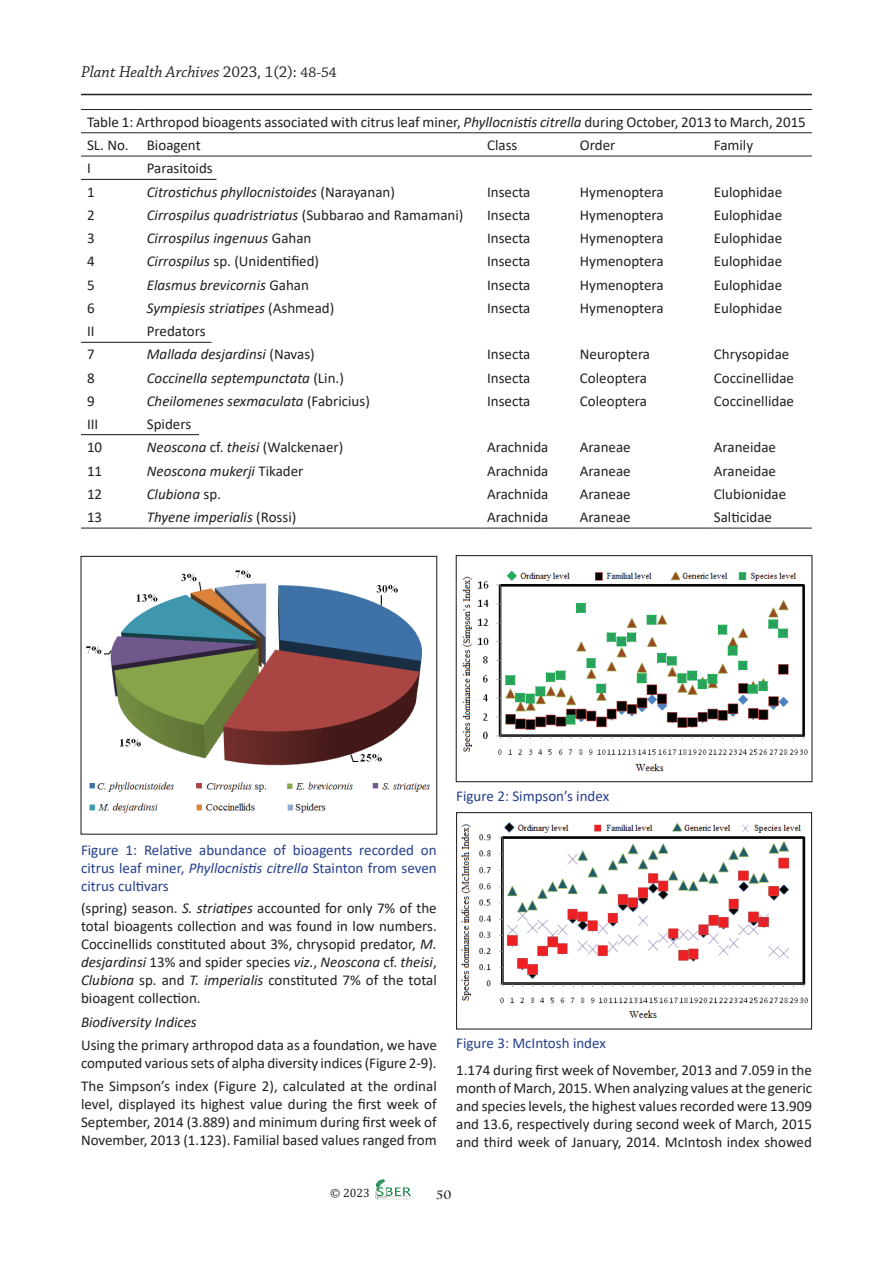
<style>
.page{position:relative;width:893px;height:1263px;background:#fff}
.page>*{position:absolute;margin:0;border:0;box-sizing:border-box;transform-origin:0 0}
.t1{font:italic 16.5px "Chaparral Pro";color:#231f20}
.t2{font:15px/18px "Calibri";color:#231f20;text-align:justify}
.t3{font:italic 15px "Calibri";color:#231f20}
.t4{font:15px/18px "Calibri";color:#253f8e}
.t5{font:12px "Cambria";color:#231f20}
.t6{font:700 12px "Charlemagne Std";color:#231f20}
.s1{font-style:normal}
.s2{font-style:normal;font-size:15px}
.s3{font-style:italic}
</style>
<div class="page">
<hr style="left:81px;top:94px;width:731px;height:1px;background:#231f20">
<img style="left:375px;top:1179px;width:36px;height:21px">
<hr style="left:81px;top:109px;width:60px;height:1px;background:#231f20">
<hr style="left:141px;top:109px;width:340px;height:1px;background:#231f20">
<hr style="left:481px;top:109px;width:93px;height:1px;background:#231f20">
<hr style="left:574px;top:109px;width:134px;height:1px;background:#231f20">
<hr style="left:708px;top:109px;width:104px;height:1px;background:#231f20">
<hr style="left:81px;top:132px;width:60px;height:1px;background:#231f20">
<hr style="left:141px;top:132px;width:340px;height:1px;background:#231f20">
<hr style="left:481px;top:132px;width:93px;height:1px;background:#231f20">
<hr style="left:574px;top:132px;width:134px;height:1px;background:#231f20">
<hr style="left:708px;top:132px;width:104px;height:1px;background:#231f20">
<hr style="left:81px;top:156px;width:60px;height:1px;background:#231f20">
<hr style="left:141px;top:156px;width:340px;height:1px;background:#231f20">
<hr style="left:481px;top:156px;width:93px;height:1px;background:#231f20">
<hr style="left:574px;top:156px;width:134px;height:1px;background:#231f20">
<hr style="left:708px;top:156px;width:104px;height:1px;background:#231f20">
<hr style="left:81px;top:528px;width:60px;height:1px;background:#231f20">
<hr style="left:141px;top:528px;width:340px;height:1px;background:#231f20">
<hr style="left:481px;top:528px;width:93px;height:1px;background:#231f20">
<hr style="left:574px;top:528px;width:134px;height:1px;background:#231f20">
<hr style="left:708px;top:528px;width:104px;height:1px;background:#231f20">
<img style="left:85px;top:570px;width:345px;height:243px">
<img style="left:462px;top:570px;width:346px;height:202px">
<div style="left:456px;top:555px;width:356px;height:227px;border:1px solid #181517"></div>
<img style="left:461px;top:822px;width:347px;height:196px">
<div style="left:456px;top:812px;width:356px;height:217px;border:1px solid #181517"></div>
<hr style="left:81px;top:179px;width:135px;height:1px;background:#181517">
<hr style="left:81px;top:342px;width:131px;height:1px;background:#181517">
<hr style="left:81px;top:434px;width:118px;height:1px;background:#181517">
<p class="t1" style="left:81px;top:63px;width:257px">Plant Health Archives <span class="s1">2023</span>, <span class="s1">: (2)1</span> <span class="s2">48-54</span></p>
<p class="t2" style="left:714px;top:110px;width:94px;line-height:23.2px;text-indent:-627px">Table 1: Arthropod bioagents associated with citrus leaf miner, <span class="s3">Phyllocnistis citrella</span> during October, 2013 to March, 2015<br>Family</p>
<p class="t2" style="left:580px;top:136px;width:37px">Order</p>
<p class="t2" style="left:487px;top:136px;width:32px">Class</p>
<p class="t2" style="left:147px;top:136px;width:55px">Bioagent</p>
<p class="t2" style="left:87px;top:136px;width:43px">SL. No.</p>
<p class="t2" style="left:87px;top:159px;width:5px">I</p>
<p class="t2" style="left:147px;top:159px;width:67px">Parasitoids</p>
<p class="t2" style="left:87px;top:182px;width:9px">1</p>
<p class="t3" style="left:147px;top:181px;width:250px">Citrostichus phyllocnistoides <span class="s1">(Narayanan)</span></p>
<p class="t2" style="left:487px;top:182px;width:45px">Insecta</p>
<p class="t2" style="left:580px;top:182px;width:85px">Hymenoptera</p>
<p class="t2" style="left:714px;top:182px;width:70px">Eulophidae</p>
<p class="t2" style="left:87px;top:205px;width:9px">2</p>
<p class="t3" style="left:147px;top:204px;width:318px">Cirrospilus quadristriatus <span class="s1">(Subbarao and Ramamani)</span></p>
<p class="t2" style="left:487px;top:205px;width:45px">Insecta</p>
<p class="t2" style="left:580px;top:205px;width:85px">Hymenoptera</p>
<p class="t2" style="left:714px;top:205px;width:70px">Eulophidae</p>
<p class="t2" style="left:87px;top:229px;width:9px">3</p>
<p class="t3" style="left:147px;top:228px;width:166px">Cirrospilus ingenuus <span class="s1">Gahan</span></p>
<p class="t2" style="left:487px;top:229px;width:45px">Insecta</p>
<p class="t2" style="left:580px;top:229px;width:85px">Hymenoptera</p>
<p class="t2" style="left:714px;top:229px;width:70px">Eulophidae</p>
<p class="t2" style="left:87px;top:252px;width:9px">4</p>
<p class="t2" style="left:147px;top:252px;width:174px"><span class="s3">Cirrospilus</span> sp (. Unidentified)</p>
<p class="t2" style="left:487px;top:252px;width:45px">Insecta</p>
<p class="t2" style="left:580px;top:252px;width:85px">Hymenoptera</p>
<p class="t2" style="left:714px;top:252px;width:70px">Eulophidae</p>
<p class="t2" style="left:87px;top:275px;width:9px">5</p>
<p class="t3" style="left:147px;top:274px;width:164px">Elasmus brevicornis <span class="s1">Gahan</span></p>
<p class="t2" style="left:487px;top:275px;width:45px">Insecta</p>
<p class="t2" style="left:580px;top:275px;width:85px">Hymenoptera</p>
<p class="t2" style="left:714px;top:275px;width:70px">Eulophidae</p>
<p class="t2" style="left:87px;top:298px;width:9px">6</p>
<p class="t3" style="left:147px;top:297px;width:189px">Sympiesis striatipes <span class="s1">(Ashmead)</span></p>
<p class="t2" style="left:487px;top:298px;width:45px">Insecta</p>
<p class="t2" style="left:580px;top:298px;width:85px">Hymenoptera</p>
<p class="t2" style="left:714px;top:298px;width:70px">Eulophidae</p>
<p class="t2" style="left:87px;top:322px;width:9px">II</p>
<p class="t2" style="left:147px;top:322px;width:60px">Predators</p>
<p class="t2" style="left:87px;top:345px;width:9px">7</p>
<p class="t3" style="left:147px;top:344px;width:169px">Mallada desjardinsi <span class="s1">(Navas)</span></p>
<p class="t2" style="left:487px;top:345px;width:45px">Insecta</p>
<p class="t2" style="left:580px;top:345px;width:72px">Neuroptera</p>
<p class="t2" style="left:714px;top:345px;width:77px">Chrysopidae</p>
<p class="t2" style="left:87px;top:368px;width:9px">8</p>
<p class="t3" style="left:147px;top:367px;width:199px">Coccinella septempunctata <span class="s1">(Lin ).</span></p>
<p class="t2" style="left:487px;top:368px;width:45px">Insecta</p>
<p class="t2" style="left:580px;top:368px;width:68px">Coleoptera</p>
<p class="t2" style="left:714px;top:368px;width:82px">Coccinellidae</p>
<p class="t2" style="left:87px;top:391px;width:9px">9</p>
<p class="t3" style="left:147px;top:390px;width:225px">Cheilomenes sexmaculata <span class="s1">(Fabricius)</span></p>
<p class="t2" style="left:487px;top:391px;width:45px">Insecta</p>
<p class="t2" style="left:580px;top:391px;width:68px">Coleoptera</p>
<p class="t2" style="left:714px;top:391px;width:82px">Coccinellidae</p>
<p class="t2" style="left:87px;top:415px;width:13px">III</p>
<p class="t2" style="left:147px;top:415px;width:46px">Spiders</p>
<p class="t2" style="left:87px;top:438px;width:17px">10</p>
<p class="t2" style="left:147px;top:438px;width:198px"><span class="s3">Neoscona</span> cf. <span class="s3">theisi</span> (Walckenaer)</p>
<p class="t2" style="left:487px;top:438px;width:63px">Arachnida</p>
<p class="t2" style="left:580px;top:438px;width:52px">Araneae</p>
<p class="t2" style="left:714px;top:438px;width:64px">Araneidae</p>
<p class="t2" style="left:87px;top:461px;width:17px">11</p>
<p class="t3" style="left:147px;top:460px;width:158px">Neoscona mukerji <span class="s1">Tikader</span></p>
<p class="t2" style="left:487px;top:461px;width:63px">Arachnida</p>
<p class="t2" style="left:580px;top:461px;width:52px">Araneae</p>
<p class="t2" style="left:714px;top:461px;width:64px">Araneidae</p>
<p class="t2" style="left:87px;top:484px;width:17px">12</p>
<p class="t3" style="left:147px;top:483px;width:76px">Clubiona <span class="s1">sp.</span></p>
<p class="t2" style="left:487px;top:484px;width:63px">Arachnida</p>
<p class="t2" style="left:580px;top:484px;width:52px">Araneae</p>
<p class="t2" style="left:714px;top:484px;width:74px">Clubionidae</p>
<p class="t2" style="left:87px;top:508px;width:17px">13</p>
<p class="t3" style="left:147px;top:507px;width:151px">Thyene imperialis <span class="s1">(Rossi)</span></p>
<p class="t2" style="left:487px;top:508px;width:63px">Arachnida</p>
<p class="t2" style="left:580px;top:508px;width:52px">Araneae</p>
<p class="t2" style="left:714px;top:508px;width:60px">Salticidae</p>
<p class="t4" style="left:274px;top:841px;width:14px">of</p>
<p class="t4" style="left:144px;top:841px;width:50px">Relative</p>
<p class="t4" style="left:199px;top:841px;width:69px">abundance</p>
<p class="t4" style="left:293px;top:841px;width:61px">bioagents</p>
<p class="t4" style="left:359px;top:841px;width:56px">recorded</p>
<p class="t4" style="left:81px;top:841px;width:357px">Figure<br>citrus leaf miner, <span class="s3">Phyllocnistis citrella</span> Stainton from seven citrus cultivars</p>
<p class="t4" style="left:126px;top:841px;width:13px">1:</p>
<p class="t4" style="left:421px;top:841px;width:17px">on</p>
<p class="t4" style="left:456px;top:787px;width:154px">Figure 2: Simpson s’ index</p>
<p class="t2" style="left:81px;top:899px;width:357px">(spring) season <span class="s3">.S</span>. <span class="s3">striatipes</span> accounted for only 7% of the total bioagents collection and was found in low numbers.<br>Coccinellids constituted about 3%, chrysopid predator <span class="s3">M</span>, <span class="s3">. desjardinsi</span> 13% and spider species <span class="s3">viz.</span>, <span class="s3">Neoscona</span> cf. <span class="s3">theisi</span>, <span class="s3">Clubiona</span> sp. and <span class="s3">.T imperialis</span> constituted 7% of the total bioagent collection.</p>
<p class="t3" style="left:81px;top:1011px;width:117px">Biodiversity Indices</p>
<p class="t2" style="left:81px;top:1036px;width:357px">Using the primary arthropod data as a foundation, we have computed various sets of alpha diversity indices (Figure 2-9 .(</p>
<p class="t2" style="left:81px;top:1077px;width:357px">The Simpson s’ index (Figure ,)2 calculated at the ordinal level, displayed its highest value during the first week of September, 2014 (3.889) and minimum during first week of November, 2013 (1.123 .) Familial based values ranged from</p>
<p class="t4" style="left:456px;top:1034px;width:151px">Figure 3: McIntosh index</p>
<p class="t2" style="left:456px;top:1061px;width:357px">1.174 during first week of November, 2013 and 7.059 in the month of March, 2015. When analyzing values at the generic and species levels, the highest values recorded were 13.909 and 13.6, respectively during second week of March, 2015 and third week of January, 2014. McIntosh index showed</p>
<p class="t5" style="left:330px;top:1186px;width:41px">© 2023</p>
<p class="t6" style="left:436px;top:1188px;width:17px">50</p>
</div>
